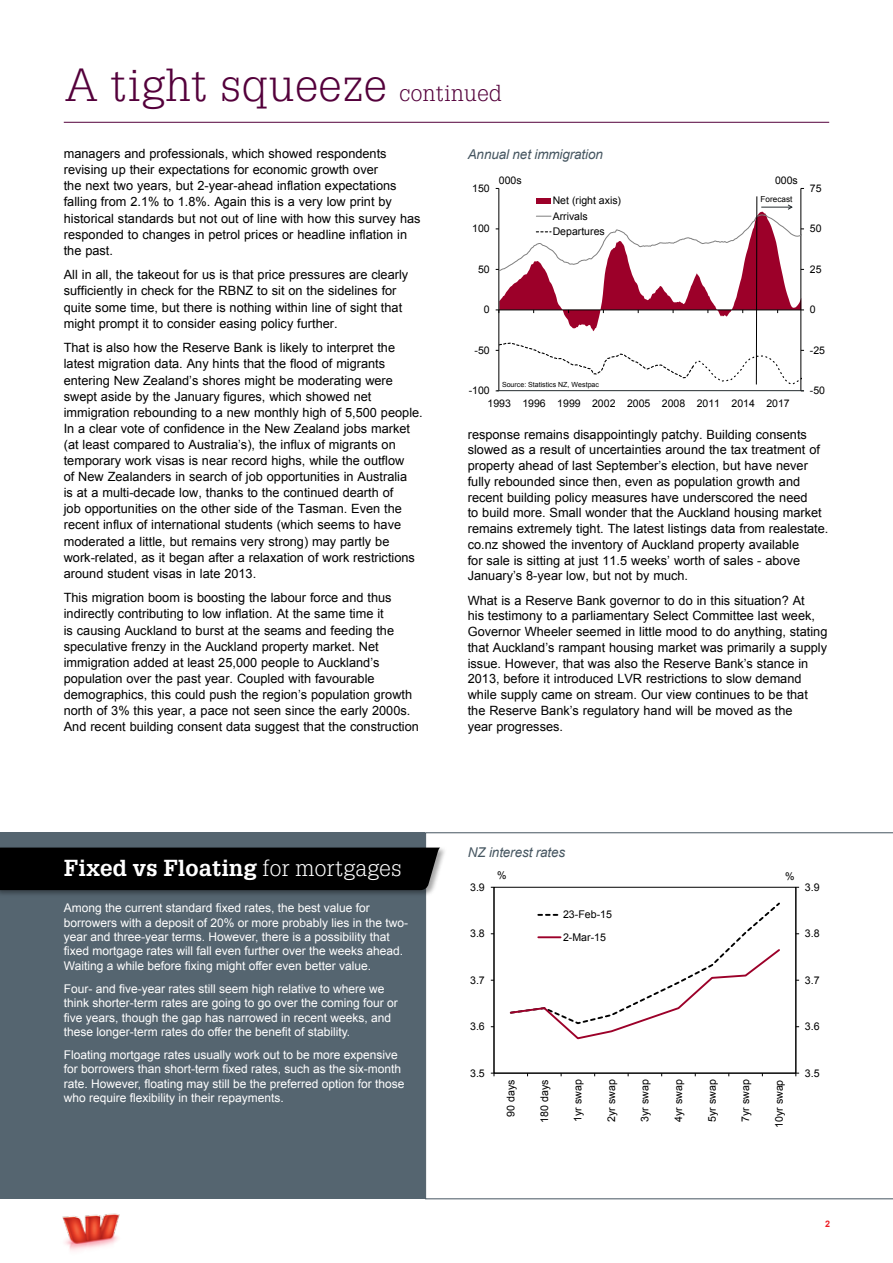
<style>
.page{position:relative;width:893px;height:1263px;background:#fff}
.page>*{position:absolute;margin:0;border:0;box-sizing:border-box;transform-origin:0 0}
.t1{font:45px "Westpac Helpa";letter-spacing:-.01em;color:#54003b}
.t2{font:700 22.5px "Westpac Helpa";letter-spacing:-.02em;color:#fff}
.t3{font:italic 13.5px "Arial";letter-spacing:-.01em;color:#455560}
.t4{font:12.75px/16px "Arial";color:#000}
.t5{font:12px/14.4px "Arial";color:#fff}
.t6{font:10.65px/22.4px "Arial";color:#000}
.t7{font:10.5px/15.6px "Arial";letter-spacing:-.005em;color:#000}
.t8{font:700 9px "Arial";color:#ed1d24}
.t9{font:8.25px "Arial";color:#000}
.t10{font:7.05px "Arial";color:#000}
.s1{font-size:22.5px}
.s2{font-weight:400}
</style>
<div class="page">
<img style="left:62px;top:1213px;width:58px;height:38px">
<hr style="left:64px;top:122px;width:765px;height:1px;background:#54003b">
<hr style="left:801px;top:188px;width:1px;height:203px;background:#000">
<hr style="left:499px;top:188px;width:1px;height:203px;background:#000">
<svg style="left:496px;top:196px;width:308px;height:189px"></svg>
<hr style="left:497px;top:390px;width:307px;height:1px;background:#252c30">
<div style="left:0;top:832px;width:893px;height:367px;background:#556570"></div>
<div style="left:425px;top:832px;width:468px;height:367px;background:#fff"></div>
<div style="left:0;top:846px;width:447px;height:52px;background:#000;opacity:.35"></div>
<div style="left:0;top:847px;width:440px;height:43px;background:#000"></div>
<div style="left:468px;top:868px;width:355px;height:263px;background:#fff"></div>
<div style="left:494px;top:887px;width:302px;height:186px;border:1px solid #000"></div>
<hr style="left:796px;top:887px;width:1px;height:186px;background:#000">
<hr style="left:494px;top:887px;width:1px;height:186px;background:#000">
<hr style="left:494px;top:1073px;width:302px;height:1px;background:#000">
<svg style="left:509px;top:902px;width:271px;height:138px"></svg>
<hr style="left:538px;top:936px;width:23px;height:2px;background:#9c0029">
<h1 class="t1" style="left:64px;top:57px;width:440px">A tight squeeze <span class="s1">continued</span></h1>
<p class="t4" style="left:64px;top:146px;width:358px">managers and professionals, which showed respondents revising up their expectations for economic growth over<br>the next two years, but 2-year-ahead inflation expectations falling from 2.1% to 1.8%. Again this is a very low print by historical standards but not out of line with how this survey has responded to changes in petrol prices or headline inflation in the past.</p>
<p class="t4" style="left:64px;top:267px;width:346px">All in all, the takeout for us is that price pressures are clearly sufficiently in check for the RBNZ to sit on the sidelines for quite some time, but there is nothing within line of sight that might prompt it to consider easing policy further.</p>
<p class="t4" style="left:64px;top:340px;width:360px">That is also how the Reserve Bank is likely to interpret the latest migration data. Any hints that the flood of migrants entering New Zealand’s shores might be moderating were swept aside by the January figures, which showed net immigration rebounding to a new monthly high of 5,500 people.<br>In a clear vote of confidence in the New Zealand jobs market (at least compared to Australia’s), the influx of migrants on temporary work visas is near record highs, while the outflow<br>of New Zealanders in search of job opportunities in Australia<br>is at a multi-decade low, thanks to the continued dearth of<br>job opportunities on the other side of the Tasman. Even the recent influx of international students (which seems to have moderated a little, but remains very strong) may partly be work-related, as it began after a relaxation of work restrictions around student visas in late 2013.</p>
<p class="t4" style="left:64px;top:590px;width:357px">This migration boom is boosting the labour force and thus indirectly contributing to low inflation. At the same time it<br>is causing Auckland to burst at the seams and feeding the speculative frenzy in the Auckland property market. Net immigration added at least 25,000 people to Auckland’s population over the past year. Coupled with favourable demographics, this could push the region’s population growth north of 3% this year, a pace not seen since the early 2000s.<br>And recent building consent data suggest that the construction</p>
<h2 class="t2" style="left:64px;top:854px;width:340px">Fixed vs Floating <span class="s2">for mortgages</span></h2>
<p class="t5" style="left:64px;top:901px;width:346px">Among the current standard fixed rates, the best value for borrowers with a deposit of 20% or more probably lies in the two&shy;year and three-year terms. However, there is a possibility that fixed mortgage rates will fall even further over the weeks ahead.<br>Waiting a while before fixing might offer even better value.</p>
<p class="t5" style="left:64px;top:981px;width:336px">Four- and five-year rates still seem high relative to where we think shorter-term rates are going to go over the coming four or five years, though the gap has narrowed in recent weeks, and these longer-term rates do offer the benefit of stability.</p>
<p class="t5" style="left:64px;top:1047px;width:342px">Floating mortgage rates usually work out to be more expensive for borrowers than short-term fixed rates, such as the six-month rate. However, floating may still be the preferred option for those who require flexibility in their repayments.</p>
<p class="t3" style="left:468px;top:145px;width:137px">Annual net immigration</p>
<p class="t7" style="left:472px;top:180px;width:19px">150</p>
<p class="t7" style="left:472px;top:221px;width:19px">100</p>
<p class="t7" style="left:499px;top:173px;width:24px">000s</p>
<p class="t7" style="left:775px;top:172px;width:24px">000s</p>
<p class="t7" style="left:553px;top:192px;width:70px">Net (right axis)<br>Arrivals<br>Departures</p>
<p class="t9" style="left:761px;top:193px;width:33px">Forecast</p>
<p class="t7" style="left:478px;top:261px;width:13px">50</p>
<p class="t7" style="left:810px;top:180px;width:13px">75</p>
<p class="t7" style="left:810px;top:221px;width:13px">50</p>
<p class="t7" style="left:810px;top:261px;width:13px">25</p>
<p class="t7" style="left:484px;top:302px;width:7px">0</p>
<p class="t7" style="left:810px;top:302px;width:7px">0</p>
<p class="t7" style="left:475px;top:342px;width:17px">-50</p>
<p class="t7" style="left:810px;top:342px;width:17px">-25</p>
<p class="t7" style="left:469px;top:383px;width:23px">-100</p>
<p class="t10" style="left:502px;top:380px;width:98px">Source: Statistics NZ, Westpac</p>
<p class="t7" style="left:810px;top:383px;width:17px">-50</p>
<p class="t7" style="left:488px;top:395px;width:304px">1993 1996 1999 2002 2005 2008 2011 2014 2017</p>
<p class="t4" style="left:468px;top:426px;width:362px">response remains disappointingly patchy. Building consents slowed as a result of uncertainties around the tax treatment of property ahead of last September’s election, but have never fully rebounded since then, even as population growth and recent building policy measures have underscored the need<br>to build more. Small wonder that the Auckland housing market remains extremely tight. The latest listings data from realestate. co.nz showed the inventory of Auckland property available<br>for sale is sitting at just 11.5 weeks’ worth of sales - above January’s 8-year low, but not by much.</p>
<p class="t4" style="left:468px;top:592px;width:361px">What is a Reserve Bank governor to do in this situation? At<br>his testimony to a parliamentary Select Committee last week, Governor Wheeler seemed in little mood to do anything, stating that Auckland’s rampant housing market was primarily a supply issue. However, that was also the Reserve Bank’s stance in 2013, before it introduced LVR restrictions to slow demand while supply came on stream. Our view continues to be that the Reserve Bank’s regulatory hand will be moved as the<br>year progresses.</p>
<p class="t3" style="left:468px;top:844px;width:99px">NZ interest rates</p>
<p class="t6" style="left:470px;top:876px;width:16px">3.9</p>
<p class="t6" style="left:470px;top:922px;width:16px">3.8</p>
<p class="t6" style="left:497px;top:864px;width:11px">%</p>
<p class="t6" style="left:785px;top:865px;width:11px">%</p>
<p class="t6" style="left:563px;top:903px;width:51px">23-Feb-15<br>2-Mar-15</p>
<p class="t6" style="left:805px;top:876px;width:16px">3.9</p>
<p class="t6" style="left:805px;top:922px;width:16px">3.8</p>
<p class="t6" style="left:470px;top:969px;width:16px">3.7</p>
<p class="t6" style="left:805px;top:969px;width:16px">3.7</p>
<p class="t6" style="left:470px;top:1015px;width:16px">3.6</p>
<p class="t6" style="left:805px;top:1015px;width:16px">3.6</p>
<p class="t6" style="left:470px;top:1062px;width:16px">3.5</p>
<p class="t6" style="left:500px;top:1117px;width:39px;rotate:-90deg">90 days</p>
<p class="t6" style="left:533px;top:1123px;width:45px;rotate:-90deg">180 days</p>
<p class="t6" style="left:567px;top:1122px;width:44px;rotate:-90deg">1yr swap</p>
<p class="t6" style="left:600px;top:1122px;width:44px;rotate:-90deg">2yr swap</p>
<p class="t6" style="left:634px;top:1122px;width:44px;rotate:-90deg">3yr swap</p>
<p class="t6" style="left:667px;top:1122px;width:44px;rotate:-90deg">4yr swap</p>
<p class="t6" style="left:701px;top:1122px;width:44px;rotate:-90deg">5yr swap</p>
<p class="t6" style="left:734px;top:1122px;width:44px;rotate:-90deg">7yr swap</p>
<p class="t6" style="left:768px;top:1128px;width:50px;rotate:-90deg">10yr swap</p>
<p class="t6" style="left:805px;top:1062px;width:16px">3.5</p>
<p class="t8" style="left:825px;top:1218px;width:7px">2</p>
</div>
